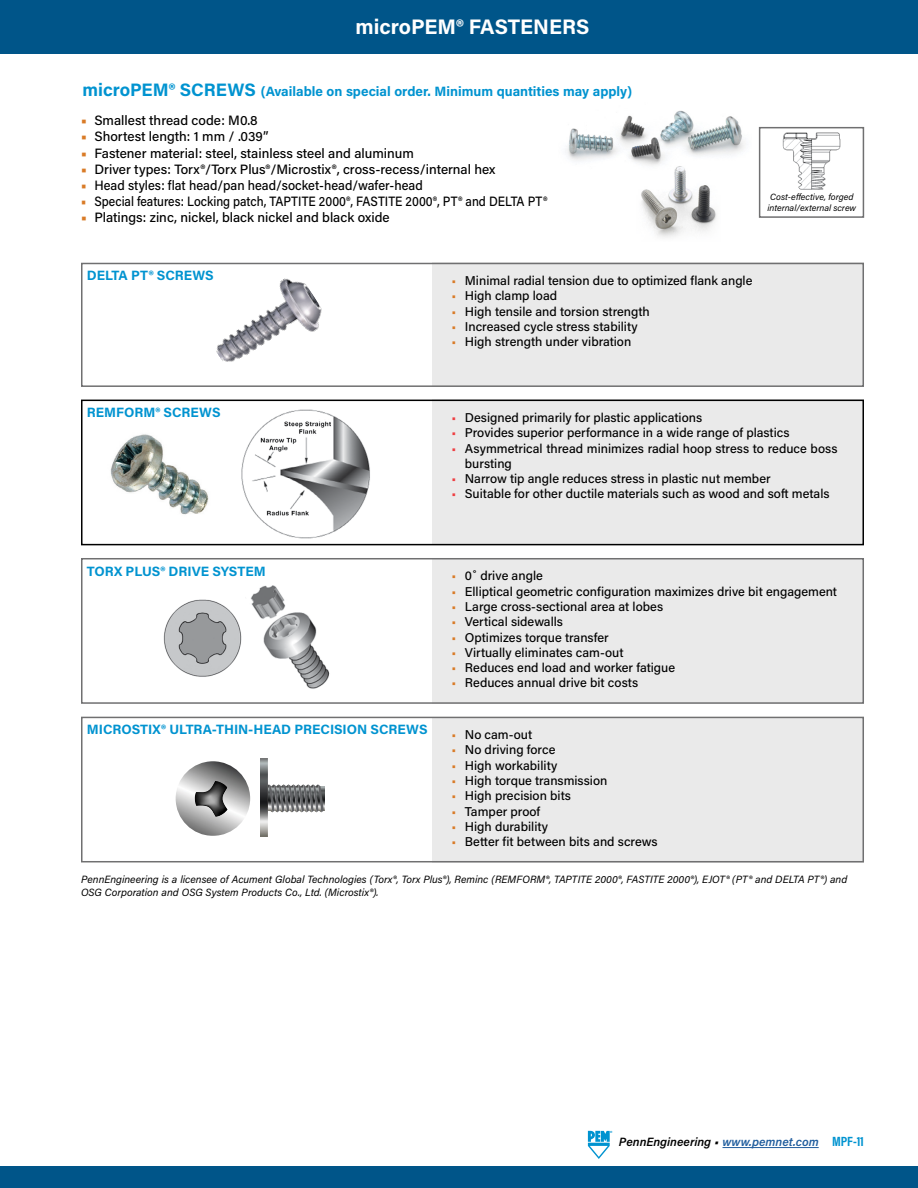
<style>
.page{position:relative;width:918px;height:1188px;background:#fff}
.page>*{position:absolute;margin:0;border:0;box-sizing:border-box;transform-origin:0 0}
.t1{font:700 21px "Acumin Pro";color:#fff}
.t2{font:500 13.5px "Acumin Pro";color:#000}
.t3{font:700 13.5px "Acumin Pro";color:#0093d0}
.t4{font:500 13.5px "Acumin Pro";color:#000;scale:.9 1}
.t5{font:500 13.5px "Acumin Pro";color:#000;scale:.95 1}
.t6{font:500 12.75px/15.3px "Acumin Pro";color:#000}
.t7{font:italic 600 12px "Acumin Pro";color:#000}
.t8{font:italic 10.5px/12.6px "Acumin Pro";color:#000}
.t9{font:italic 9px/10.8px "Acumin Pro";color:#000;text-align:center}
.s1{font-size:18px}
.s2{font-weight:900;color:#d97b27}
.s3{color:#d97b27}
.s4{color:#ef3e42}
.s5{color:#215e9e}
.s6{font-family:"Acumin Pro Cond";font-weight:700;font-style:normal;font-size:13.5px;color:#0093d0}
</style>
<div class="page">
<hr style="left:723px;top:1147px;width:96px;height:1px;background:#215e9e">
<svg style="left:588px;top:1131px;width:24px;height:28px"></svg>
<div style="left:0;top:0;width:918px;height:54px;background:#005589"></div>
<div style="left:0;top:1167px;width:918px;height:21px;background:#005589"></div>
<div style="left:432px;top:558px;width:432px;height:146px;background:#eaeaea"></div>
<div style="left:81px;top:558px;width:783px;height:146px;border:2px solid #707071"></div>
<img style="left:567px;top:110px;width:177px;height:54px">
<img style="left:641px;top:164px;width:76px;height:74px">
<div style="left:432px;top:263px;width:432px;height:124px;background:#eaeaea"></div>
<div style="left:81px;top:263px;width:783px;height:124px;border:2px solid #707071"></div>
<img style="left:216px;top:278px;width:106px;height:84px">
<img style="left:782px;top:132px;width:59px;height:58px">
<div style="left:759px;top:127px;width:105px;height:91px;border:2px solid #707071"></div>
<img style="left:163px;top:599px;width:79px;height:78px">
<img style="left:251px;top:585px;width:79px;height:104px">
<div style="left:432px;top:717px;width:432px;height:145px;background:#eaeaea"></div>
<div style="left:81px;top:717px;width:783px;height:145px;border:2px solid #707071"></div>
<img style="left:176px;top:761px;width:74px;height:75px;border-radius:37px">
<img style="left:195px;top:781px;width:33px;height:36px">
<img style="left:324px;top:786px;width:1px;height:25px">
<img style="left:267px;top:784px;width:2px;height:28px">
<svg style="left:269px;top:784px;width:55px;height:28px;background:#777879"></svg>
<img style="left:260px;top:759px;width:7px;height:78px">
<div style="left:432px;top:400px;width:432px;height:145px;background:#eaeaea"></div>
<div style="left:81px;top:400px;width:783px;height:145px;border:2px solid #000"></div>
<img style="left:110px;top:434px;width:99px;height:81px">
<img style="left:241px;top:409px;width:129px;height:130px">
<h1 class="t1" style="left:356px;top:12px;width:235px">microPEM® FASTENERS</h1>
<p class="t3" style="left:82px;top:82px;width:551px"><span class="s1">microPEM® SCREWS</span> (Available on special order. Minimum quantities may apply)</p>
<p class="t2" style="left:81px;top:111px;width:178px"><span class="s2">•</span> Smallest thread code: M0.8</p>
<p class="t2" style="left:81px;top:127px;width:189px"><span class="s2">•</span> Shortest length: 1 mm / .039”</p>
<p class="t2" style="left:81px;top:144px;width:334px"><span class="s2">•</span> Fastener material: steel, stainless steel and aluminum</p>
<p class="t2" style="left:81px;top:160px;width:416px"><span class="s2">•</span> Driver types: Torx®/Torx Plus®/Microstix®, cross-recess/internal hex</p>
<p class="t5" style="left:81px;top:176px;width:361px"><span class="s2">•</span> Head styles: flat head/pan head/socket-head/wafer-head</p>
<p class="t4" style="left:81px;top:192px;width:520px"><span class="s2">•</span> Special features: Locking patch, TAPTITE 2000®, FASTITE 2000®, PT® and DELTA PT®</p>
<p class="t2" style="left:81px;top:208px;width:310px"><span class="s2">•</span> Platings: zinc, nickel, black nickel and black oxide</p>
<p class="t9" style="left:767px;top:191px;width:90px">Cost-effective, forged internal/external screw</p>
<p class="t3" style="left:87px;top:266px;width:128px">DELTA PT® SCREWS</p>
<p class="t6" style="left:451px;top:272px;width:303px"><span class="s3">•</span> Minimal radial tension due to optimized flank angle</p>
<p class="t6" style="left:451px;top:288px;width:107px"><span class="s3">•</span> High clamp load</p>
<p class="t6" style="left:451px;top:303px;width:200px"><span class="s3">•</span> High tensile and torsion strength</p>
<p class="t6" style="left:451px;top:318px;width:188px"><span class="s3">•</span> Increased cycle stress stability</p>
<p class="t6" style="left:451px;top:334px;width:181px"><span class="s3">•</span> High strength under vibration</p>
<p class="t3" style="left:87px;top:403px;width:135px">REMFORM® SCREWS</p>
<p class="t6" style="left:451px;top:409px;width:252px"><span class="s4">•</span> Designed primarily for plastic applications</p>
<p class="t6" style="left:451px;top:425px;width:340px"><span class="s4">•</span> Provides superior performance in a wide range of plastics</p>
<p class="t6" style="left:465px;top:440px;width:374px;text-indent:-14px"><span class="s4">•</span> Asymmetrical thread minimizes radial hoop stress to reduce boss bursting</p>
<p class="t6" style="left:451px;top:471px;width:321px"><span class="s4">•</span> Narrow tip angle reduces stress in plastic nut member</p>
<p class="t6" style="left:451px;top:486px;width:380px"><span class="s4">•</span> Suitable for other ductile materials such as wood and soft metals</p>
<p class="t3" style="left:87px;top:561px;width:180px">TORX PLUS® DRIVE SYSTEM</p>
<p class="t6" style="left:451px;top:568px;width:93px"><span class="s3">•</span> 0˚ drive angle</p>
<p class="t6" style="left:451px;top:583px;width:387px"><span class="s3">•</span> Elliptical geometric configuration maximizes drive bit engagement</p>
<p class="t6" style="left:451px;top:598px;width:213px"><span class="s3">•</span> Large cross-sectional area at lobes</p>
<p class="t6" style="left:451px;top:614px;width:113px"><span class="s3">•</span> Vertical sidewalls</p>
<p class="t6" style="left:451px;top:629px;width:159px"><span class="s3">•</span> Optimizes torque transfer</p>
<p class="t6" style="left:451px;top:644px;width:174px"><span class="s3">•</span> Virtually eliminates cam-out</p>
<p class="t6" style="left:451px;top:660px;width:225px"><span class="s3">•</span> Reduces end load and worker fatigue</p>
<p class="t6" style="left:451px;top:675px;width:188px"><span class="s3">•</span> Reduces annual drive bit costs</p>
<p class="t3" style="left:87px;top:720px;width:342px">MICROSTIX® ULTRA-THIN-HEAD PRECISION SCREWS</p>
<p class="t6" style="left:451px;top:726px;width:82px"><span class="s3">•</span> No cam-out</p>
<p class="t6" style="left:451px;top:742px;width:106px"><span class="s3">•</span> No driving force</p>
<p class="t6" style="left:451px;top:757px;width:107px"><span class="s3">•</span> High workability</p>
<p class="t6" style="left:451px;top:772px;width:157px"><span class="s3">•</span> High torque transmission</p>
<p class="t6" style="left:451px;top:788px;width:121px"><span class="s3">•</span> High precision bits</p>
<p class="t6" style="left:451px;top:803px;width:90px"><span class="s3">•</span> Tamper proof</p>
<p class="t6" style="left:451px;top:818px;width:98px"><span class="s3">•</span> High durability</p>
<p class="t6" style="left:451px;top:834px;width:208px"><span class="s3">•</span> Better fit between bits and screws</p>
<p class="t8" style="left:81px;top:873px;width:768px">PennEngineering is a licensee of Acument Global Technologies (Torx®, Torx Plus®), Reminc (REMFORM®, TAPTITE 2000®, FASTITE 2000®), EJOT® (PT® and DELTA PT®) and<br>OSG Corporation and OSG System Products Co., Ltd. (Microstix®).</p>
<p class="t7" style="left:619px;top:1134px;width:247px">PennEngineering • <span class="s5">www.pemnet.com</span> <span class="s6">MPF-11</span></p>
</div>
